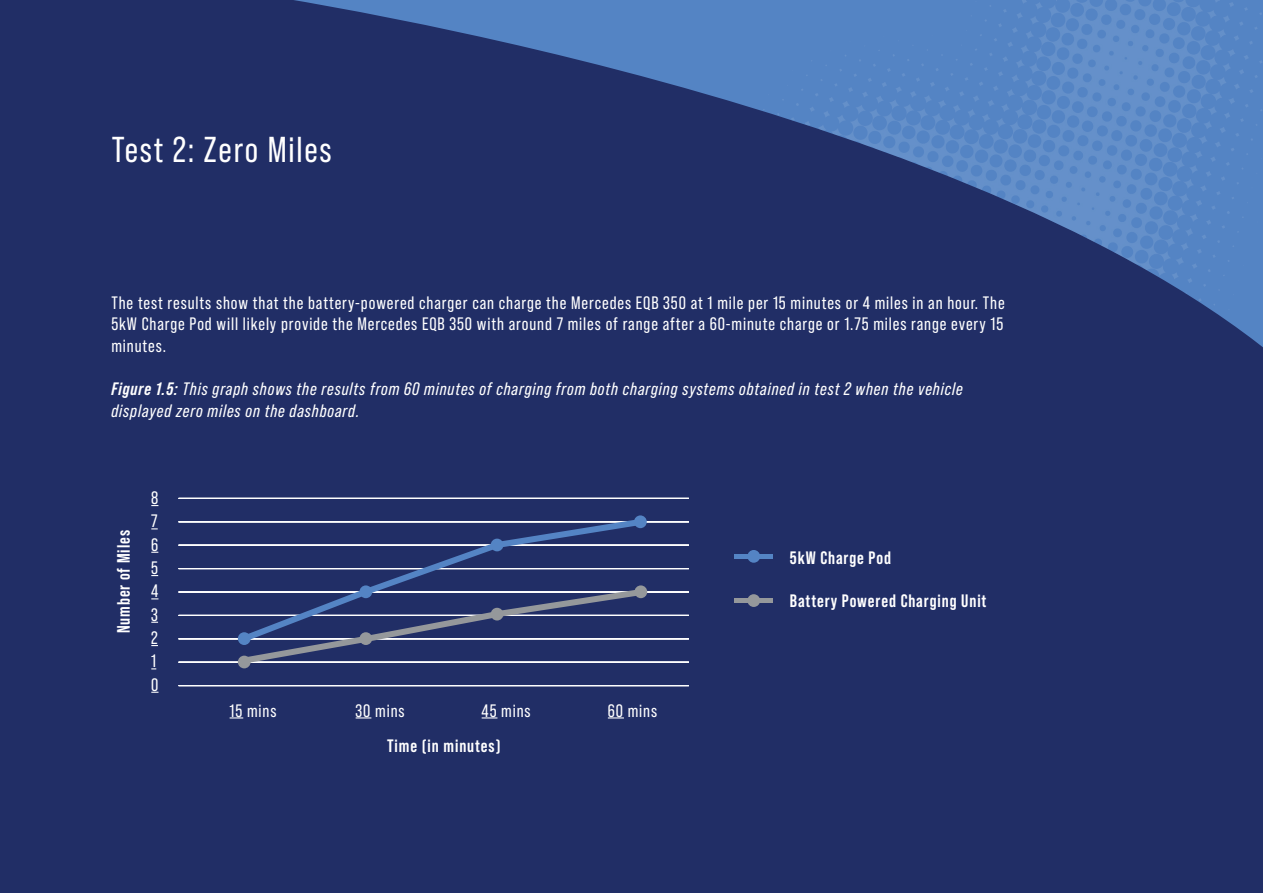
<style>
.page{position:relative;width:1263px;height:893px;background:#212e66}
.page>*{position:absolute;margin:0;border:0;box-sizing:border-box;transform-origin:0 0}
.t1{font:36px "Bebas Neue Pro";letter-spacing:.05em;color:#fff}
.t2{font:18px/21.6px "Bebas Neue Pro";letter-spacing:.05em;color:#fff;text-align:justify}
.t3{font:italic 18px/21.6px "Bebas Neue Pro";letter-spacing:.05em;color:#fff}
.t4{font:700 18px "Bebas Neue Pro";letter-spacing:.05em;color:#fff}
.s1{font-weight:700}
</style>
<div class="page">
<svg style="left:294px;top:0;width:379px;height:85px"></svg>
<img style="left:673px;top:0;width:590px;height:347px">
<hr style="left:179px;top:498px;width:510px;height:1px;background:#fff">
<hr style="left:179px;top:521px;width:510px;height:1px;background:#fff">
<hr style="left:179px;top:545px;width:510px;height:1px;background:#fff">
<hr style="left:179px;top:568px;width:510px;height:1px;background:#fff">
<hr style="left:179px;top:615px;width:510px;height:1px;background:#fff">
<hr style="left:179px;top:638px;width:510px;height:1px;background:#fff">
<hr style="left:179px;top:685px;width:510px;height:1px;background:#fff">
<hr style="left:179px;top:592px;width:510px;height:1px;background:#fff">
<hr style="left:179px;top:662px;width:510px;height:1px;background:#fff">
<svg style="left:230px;top:717px;width:13px;height:1px"></svg>
<svg style="left:356px;top:717px;width:15px;height:1px"></svg>
<svg style="left:482px;top:717px;width:15px;height:1px"></svg>
<svg style="left:608px;top:717px;width:16px;height:1px"></svg>
<svg style="left:236px;top:520px;width:411px;height:122px"></svg>
<div style="left:491px;top:539px;width:12px;height:12px;background:#5484c4;border-radius:50%"></div>
<div style="left:634px;top:515px;width:13px;height:13px;background:#5484c4;border-radius:50%"></div>
<svg style="left:239px;top:585px;width:408px;height:82px"></svg>
<div style="left:238px;top:656px;width:13px;height:12px;background:#95989b;border-radius:50%"></div>
<div style="left:359px;top:632px;width:13px;height:13px;background:#95989b;border-radius:50%"></div>
<div style="left:491px;top:608px;width:12px;height:12px;background:#95989b;border-radius:50%"></div>
<div style="left:634px;top:585px;width:13px;height:13px;background:#95989b;border-radius:50%"></div>
<svg style="left:747px;top:594px;width:13px;height:13px"></svg>
<div style="left:735px;top:598px;width:38px;height:5px;background:#95989b"></div>
<svg style="left:747px;top:550px;width:13px;height:13px"></svg>
<hr style="left:735px;top:554px;width:38px;height:4px;background:#5484c4">
<h1 class="t1" style="left:112px;top:129px;width:221px">Test 2: Zero Miles</h1>
<p class="t2" style="left:111px;top:292px;width:895px">The test results show that the battery-powered charger can charge the Mercedes EQB 350 at 1 mile per 15 minutes or 4 miles in an hour. The 5kW Charge Pod will likely provide the Mercedes EQB 350 with around 7 miles of range after a 60-minute charge or 1.75 miles range every 15 minutes.</p>
<p class="t3" style="left:111px;top:378px;width:853px"><span class="s1">Figure 1.5:</span> This graph shows the results from 60 minutes of charging from both charging systems obtained in test 2 when the vehicle displayed zero miles on the dashboard.</p>
<p class="t2" style="left:151px;top:487px;width:9px">8</p>
<p class="t4" style="left:113px;top:633px;width:105px;rotate:-90deg">Number of Miles</p>
<p class="t2" style="left:151px;top:510px;width:8px">7</p>
<p class="t2" style="left:151px;top:534px;width:9px">6</p>
<p class="t2" style="left:151px;top:557px;width:8px">5</p>
<p class="t2" style="left:151px;top:580px;width:9px">4</p>
<p class="t2" style="left:151px;top:604px;width:8px">3</p>
<p class="t2" style="left:151px;top:627px;width:8px">2</p>
<p class="t2" style="left:151px;top:650px;width:6px">1</p>
<p class="t2" style="left:151px;top:674px;width:9px">0</p>
<p class="t2" style="left:230px;top:699px;width:48px">15 mins</p>
<p class="t2" style="left:356px;top:699px;width:51px">30 mins</p>
<p class="t2" style="left:482px;top:699px;width:51px">45 mins</p>
<p class="t2" style="left:608px;top:699px;width:51px">60 mins</p>
<p class="t4" style="left:387px;top:735px;width:115px">Time (in minutes)</p>
<p class="t4" style="left:790px;top:547px;width:103px">5kW Charge Pod</p>
<p class="t4" style="left:790px;top:590px;width:198px">Battery Powered Charging Unit</p>
</div>
